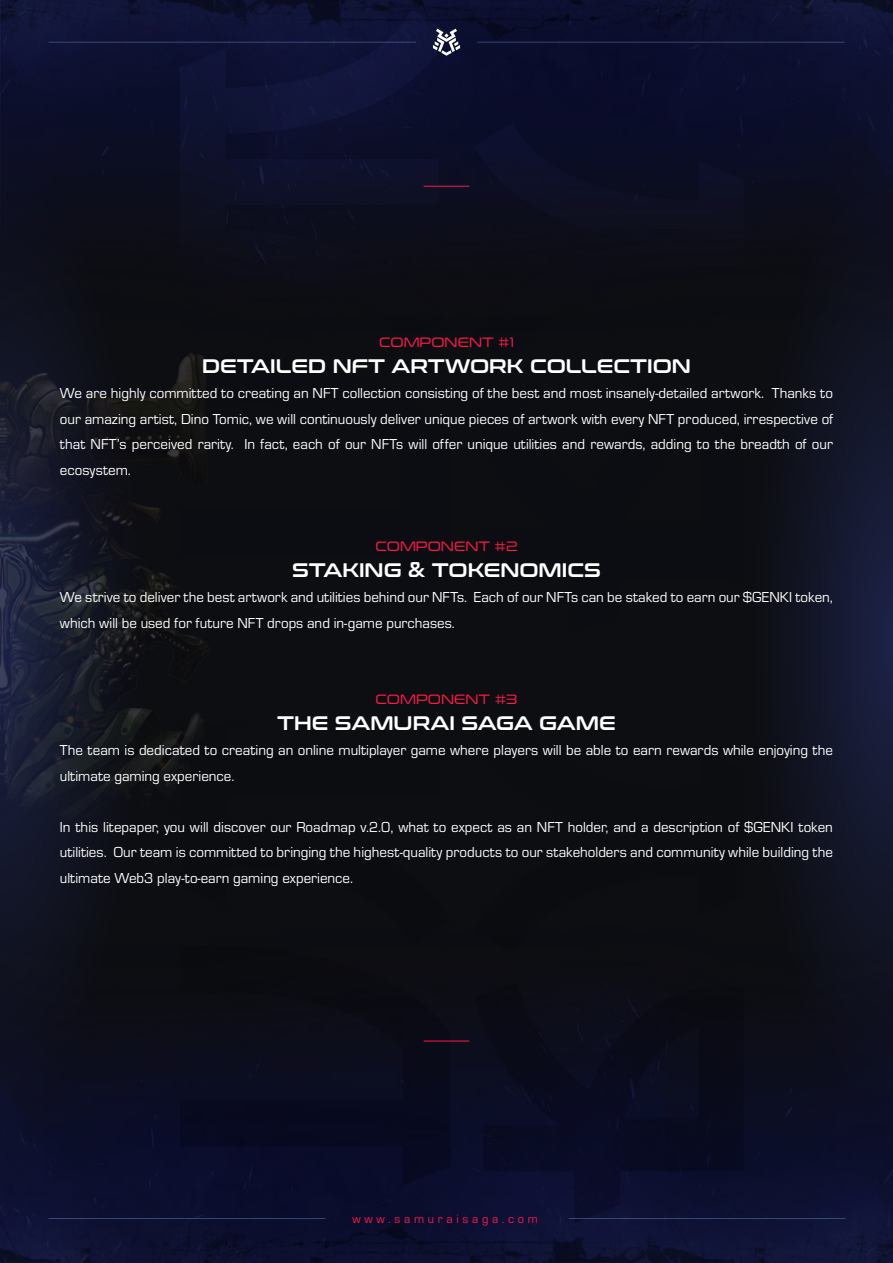
<style>
.page{position:relative;width:893px;height:1263px;background:#fff}
.page>*{position:absolute;margin:0;border:0;box-sizing:border-box;transform-origin:0 0}
.t1{font:19.5px "Conthrax Sb";color:#fff}
.t2{font:15px/25.5px "Eurostile";color:#fff;text-align:justify}
.t3{font:13.5px "Conthrax";color:#ff1848}
.t4{font:12.45px "Eurostile";letter-spacing:.3em;color:#ff1848}
</style>
<div class="page">
<img style="left:152px;top:556px;width:29px;height:151px">
<svg style="left:0;top:556px;width:152px;height:151px;background:#1a1d2c"></svg>
<svg style="left:743px;top:556px;width:150px;height:151px;background:#131629"></svg>
<img style="left:0;top:707px;width:893px;height:446px">
<img style="left:0;top:1153px;width:893px;height:110px">
<img style="left:0;top:110px;width:893px;height:446px">
<img style="left:0;top:0;width:893px;height:110px">
<img style="left:181px;top:9px;width:562px;height:592px">
<img style="left:181px;top:601px;width:562px;height:621px">
<svg style="left:433px;top:29px;width:27px;height:27px"></svg>
<hr style="left:49px;top:42px;width:367px;height:1px;background:#617fbc">
<hr style="left:477px;top:42px;width:367px;height:1px;background:#617fbc">
<hr style="left:49px;top:1218px;width:276px;height:1px;background:#617fbc">
<hr style="left:569px;top:1218px;width:277px;height:1px;background:#617fbc">
<hr style="left:424px;top:186px;width:45px;height:1px;background:#ff1848">
<hr style="left:424px;top:1041px;width:45px;height:1px;background:#ff1848">
<p class="t3" style="left:379px;top:332px;width:136px">COMPONENT #1</p>
<h1 class="t1" style="left:202px;top:351px;width:490px">DETAILED NFT ARTWORK COLLECTION</h1>
<p class="t2" style="left:60px;top:380px;width:775px">We are highly committed to creating an NFT collection consisting of the best and most insanely-detailed artwork. Thanks to our amazing artist, Dino Tomic, we will continuously deliver unique pieces of artwork with every NFT produced, irrespective of that NFT’s perceived rarity. In fact, each of our NFTs will offer unique utilities and rewards, adding to the breadth of our ecosystem.</p>
<p class="t3" style="left:375px;top:536px;width:144px">COMPONENT #2</p>
<h1 class="t1" style="left:292px;top:555px;width:310px">STAKING &amp; TOKENOMICS</h1>
<p class="t2" style="left:60px;top:584px;width:774px">We strive to deliver the best artwork and utilities behind our NFTs. Each of our NFTs can be staked to earn our $GENKI token, which will be used for future NFT drops and in-game purchases.</p>
<p class="t3" style="left:376px;top:689px;width:143px">COMPONENT #3</p>
<h1 class="t1" style="left:277px;top:708px;width:340px">THE SAMURAI SAGA GAME</h1>
<p class="t2" style="left:60px;top:737px;width:774px">The team is dedicated to creating an online multiplayer game where players will be able to earn rewards while enjoying the ultimate gaming experience.</p>
<p class="t2" style="left:60px;top:813px;width:774px">In this litepaper, you will discover our Roadmap v.2.0, what to expect as an NFT holder, and a description of $GENKI token utilities. Our team is committed to bringing the highest-quality products to our stakeholders and community while building the ultimate Web3 play-to-earn gaming experience.</p>
<p class="t4" style="left:353px;top:1210px;width:187px">www.samuraisaga.com</p>
</div>
